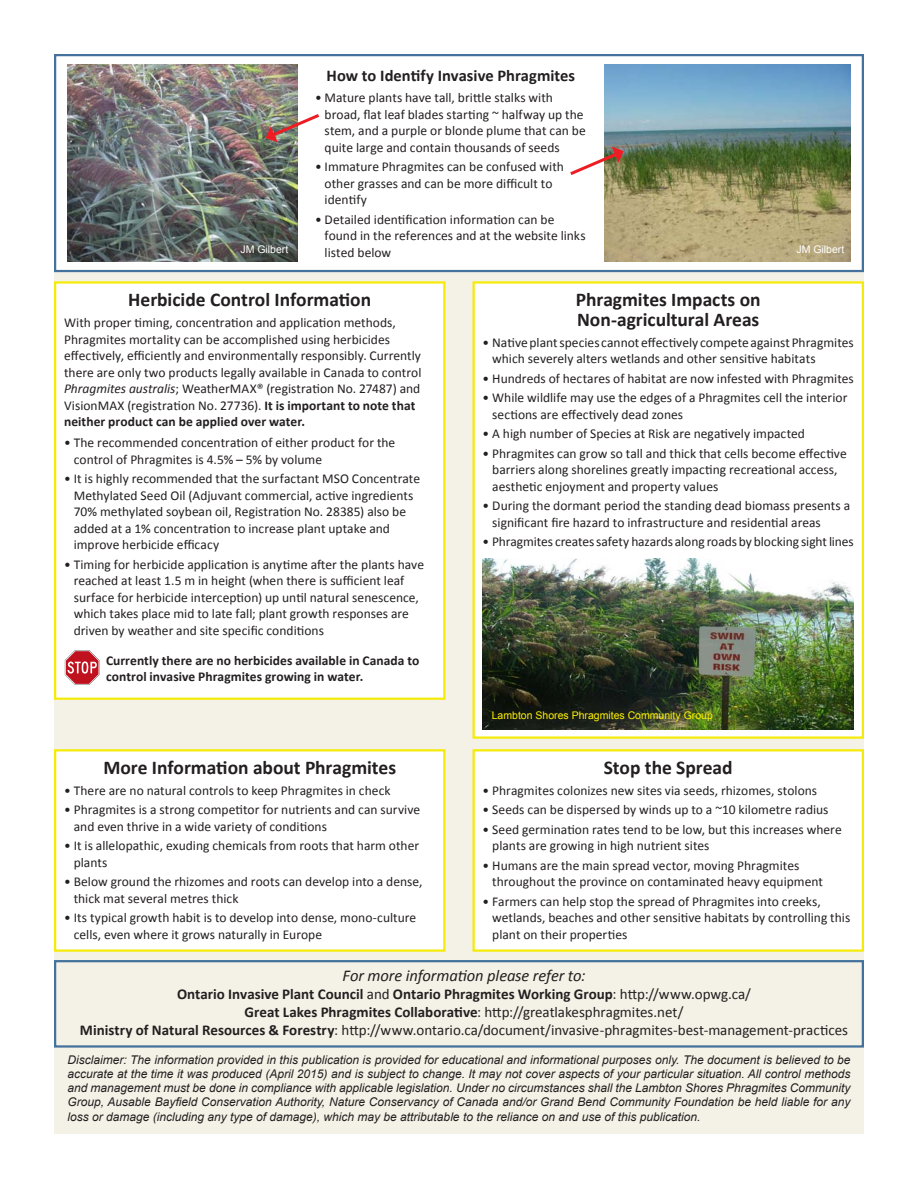
<style>
.page{position:relative;width:918px;height:1188px;background:#fff}
.page>*{position:absolute;margin:0;border:0;box-sizing:border-box;transform-origin:0 0}
.t1{font:700 19.5px/19.8px "Calibri";color:#231f20}
.t2{font:italic 16.5px "Calibri";letter-spacing:-.01em;color:#231f20}
.t3{font:700 16.5px "Calibri";color:#231f20}
.t4{font:15px/18px "Calibri";color:#231f20;text-align:center}
.t5{font:13.5px/16.5px "Calibri";color:#231f20}
.t6{font:700 13.5px/16.5px "Calibri";letter-spacing:.005em;color:#231f20}
.t7{font:italic 12px/14.2px "Arial";color:#231f20;text-align:justify}
.t8{font:10.5px "Arial";color:#fff101}
.t9{font:10.5px "Arial";color:#fff}
.s1{font-style:italic}
.s2{font-weight:700}
</style>
<div class="page">
<div style="left:54px;top:54px;width:810px;height:1080px;background:#f4f2e7"></div>
<div style="left:55px;top:55px;width:808px;height:216px;background:#fff"></div>
<div style="left:54px;top:54px;width:810px;height:218px;border:2px solid #44729d"></div>
<div style="left:55px;top:282px;width:389px;height:417px;background:#fff"></div>
<div style="left:54px;top:281px;width:392px;height:419px;border:2px solid #f4eb0a"></div>
<div style="left:474px;top:282px;width:389px;height:456px;background:#fff"></div>
<div style="left:472px;top:281px;width:392px;height:458px;border:2px solid #f4eb0a"></div>
<div style="left:55px;top:750px;width:389px;height:201px;background:#fff"></div>
<div style="left:54px;top:749px;width:392px;height:203px;border:2px solid #f4eb0a"></div>
<div style="left:54px;top:960px;width:810px;height:88px;border:2px solid #44729d"></div>
<div style="left:474px;top:750px;width:389px;height:201px;background:#fff"></div>
<div style="left:472px;top:749px;width:392px;height:203px;border:2px solid #f4eb0a"></div>
<img style="left:68px;top:64px;width:229px;height:197px">
<img style="left:605px;top:65px;width:245px;height:196px">
<svg style="left:266px;top:111px;width:54px;height:31px"></svg>
<svg style="left:570px;top:147px;width:54px;height:31px"></svg>
<svg style="left:65px;top:650px;width:34px;height:35px"></svg>
<img style="left:483px;top:558px;width:371px;height:171px">
<p class="t3" style="left:327px;top:65px;width:250px">How to Identify Invasive Phragmites</p>
<p class="t5" style="left:325px;top:90px;width:263px;text-indent:-10px">• Mature plants have tall, brittle stalks with broad, flat leaf blades starting ~ halfway up the stem, and a purple or blonde plume that can be quite large and contain thousands of seeds</p>
<p class="t5" style="left:325px;top:159px;width:241px;text-indent:-10px">• Immature Phragmites can be confused with other grasses and can be more difficult to identify</p>
<p class="t5" style="left:325px;top:211px;width:262px;text-indent:-10px">• Detailed identification information can be found in the references and at the website links listed below</p>
<h1 class="t1" style="left:128px;top:290px;width:244px">Herbicide Control Information</h1>
<p class="t5" style="left:64px;top:314px;width:359px">With proper timing, concentration and application methods, Phragmites mortality can be accomplished using herbicides effectively, efficiently and environmentally responsibly. Currently there are only two products legally available in Canada to control <span class="s1">Phragmites australis</span>; WeatherMAX® (registration No. 27487) and VisionMAX (registration No. 27736). <span class="s2">It is important to note that neither product can be applied over water.</span></p>
<p class="t5" style="left:74px;top:434px;width:323px;text-indent:-10px">• The recommended concentration of either product for the control of Phragmites is 4.5% – 5% by volume</p>
<p class="t5" style="left:74px;top:470px;width:348px;text-indent:-10px">• It is highly recommended that the surfactant MSO Concentrate Methylated Seed Oil (Adjuvant commercial, active ingredients 70% methylated soybean oil, Registration No. 28385) also be added at a 1% concentration to increase plant uptake and improve herbicide efficacy</p>
<p class="t5" style="left:74px;top:556px;width:352px;text-indent:-10px">• Timing for herbicide application is anytime after the plants have reached at least 1.5 m in height (when there is sufficient leaf surface for herbicide interception) up until natural senescence, which takes place mid to late fall; plant growth responses are driven by weather and site specific conditions</p>
<p class="t6" style="left:106px;top:652px;width:315px">Currently there are no herbicides available in Canada to control invasive Phragmites growing in water.</p>
<p class="t9" style="left:241px;top:242px;width:49px">JM Gilbert</p>
<p class="t9" style="left:796px;top:242px;width:49px">JM Gilbert</p>
<h1 class="t1" style="left:576px;top:290px;width:186px">Phragmites Impacts on<br>Non-agricultural Areas</h1>
<p class="t5" style="left:492px;top:334px;width:363px;text-indent:-10px">• Native plant species cannot effectively compete against Phragmites which severely alters wetlands and other sensitive habitats</p>
<p class="t5" style="left:483px;top:370px;width:373px">• Hundreds of hectares of habitat are now infested with Phragmites</p>
<p class="t5" style="left:492px;top:390px;width:357px;text-indent:-10px">• While wildlife may use the edges of a Phragmites cell the interior sections are effectively dead zones</p>
<p class="t5" style="left:483px;top:426px;width:324px">• A high number of Species at Risk are negatively impacted</p>
<p class="t5" style="left:492px;top:445px;width:356px;text-indent:-10px">• Phragmites can grow so tall and thick that cells become effective barriers along shorelines greatly impacting recreational access, aesthetic enjoyment and property values</p>
<p class="t5" style="left:492px;top:498px;width:360px;text-indent:-10px">• During the dormant period the standing dead biomass presents a significant fire hazard to infrastructure and residential areas</p>
<p class="t5" style="left:483px;top:534px;width:373px">• Phragmites creates safety hazards along roads by blocking sight lines</p>
<p class="t8" style="left:492px;top:708px;width:223px">Lambton Shores Phragmites Community Group</p>
<h1 class="t1" style="left:103px;top:758px;width:294px">More Information about Phragmites</h1>
<p class="t5" style="left:64px;top:782px;width:328px">• There are no natural controls to keep Phragmites in check</p>
<p class="t5" style="left:74px;top:802px;width:348px;text-indent:-10px">• Phragmites is a strong competitor for nutrients and can survive and even thrive in a wide variety of conditions</p>
<p class="t5" style="left:74px;top:838px;width:347px;text-indent:-10px">• It is allelopathic, exuding chemicals from roots that harm other plants</p>
<p class="t5" style="left:74px;top:874px;width:350px;text-indent:-10px">• Below ground the rhizomes and roots can develop into a dense, thick mat several metres thick</p>
<p class="t5" style="left:74px;top:910px;width:344px;text-indent:-10px">• Its typical growth habit is to develop into dense, mono-culture cells, even where it grows naturally in Europe</p>
<p class="t2" style="left:343px;top:964px;width:244px">For more information please refer to:</p>
<p class="t4" style="left:80px;top:985px;width:770px"><span class="s2">Ontario Invasive Plant Council</span> and <span class="s2">Ontario Phragmites Working Group</span>: http://www.opwg.ca/<br><span class="s2">Great Lakes Phragmites Collaborative</span>: http://greatlakesphragmites.net/<br><span class="s2">Ministry of Natural Resources &amp; Forestry</span>: http://www.ontario.ca/document/invasive-phragmites-best-management-practices</p>
<h1 class="t1" style="left:604px;top:758px;width:130px">Stop the Spread</h1>
<p class="t5" style="left:483px;top:782px;width:336px">• Phragmites colonizes new sites via seeds, rhizomes, stolons</p>
<p class="t5" style="left:483px;top:802px;width:347px">• Seeds can be dispersed by winds up to a ~10 kilometre radius</p>
<p class="t5" style="left:492px;top:821px;width:351px;text-indent:-10px">• Seed germination rates tend to be low, but this increases where plants are growing in high nutrient sites</p>
<p class="t5" style="left:492px;top:857px;width:332px;text-indent:-10px">• Humans are the main spread vector, moving Phragmites throughout the province on contaminated heavy equipment</p>
<p class="t5" style="left:492px;top:893px;width:360px;text-indent:-10px">• Farmers can help stop the spread of Phragmites into creeks, wetlands, beaches and other sensitive habitats by controlling this plant on their properties</p>
<p class="t7" style="left:68px;top:1052px;width:784px">Disclaimer: The information provided in this publication is provided for educational and informational purposes only. The document is believed to be accurate at the time it was produced (April 2015) and is subject to change. It may not cover aspects of your particular situation. All control methods and management must be done in compliance with applicable legislation. Under no circumstances shall the Lambton Shores Phragmites Community Group, Ausable Bayfield Conservation Authority, Nature Conservancy of Canada and/or Grand Bend Community Foundation be held liable for any loss or damage (including any type of damage), which may be attributable to the reliance on and use of this publication.</p>
</div>
